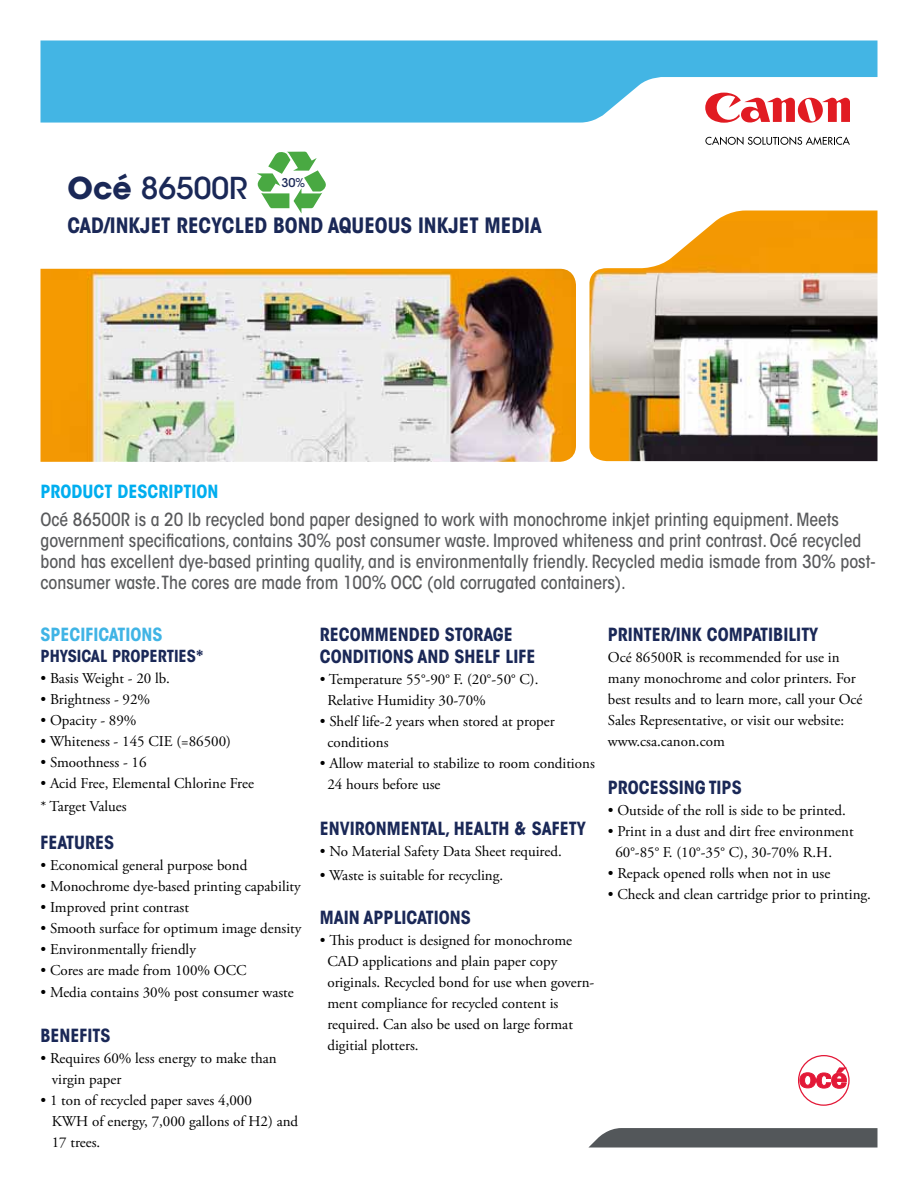
<style>
.page{position:relative;width:918px;height:1188px;background:#fff}
.page>*{position:absolute;margin:0;border:0;box-sizing:border-box;transform-origin:0 0}
.t1{font:500 30px "ITC Avant Garde Std";color:#1a2857}
.t2{font:700 condensed 21px "ITC Avant Garde Std";color:#1a2857}
.t3{font:500 condensed 18px/21px "ITC Avant Garde Std";color:#58595b}
.t4{font:700 condensed 18px/22.5px "ITC Avant Garde Std";color:#1a2857}
.t5{font:700 condensed 18px "ITC Avant Garde Std";color:#00aeef}
.t6{font:700 condensed 18px "ITC Avant Garde Std";color:#40b4e5}
.t7{font:700 condensed 16.5px "ITC Avant Garde Std";color:#1a2857}
.t8{font:15px/21px "Adobe Garamond Pro";color:#000}
.t9{font:500 12px "ITC Avant Garde Std";color:#1a2857}
.s1{font-weight:700}
</style>
<div class="page">
<svg style="left:40px;top:40px;width:838px;height:83px;fill:#43b5e4"></svg>
<svg style="left:705px;top:137px;width:145px;height:8px"></svg>
<svg style="left:705px;top:93px;width:145px;height:30px"></svg>
<svg style="left:588px;top:1128px;width:290px;height:20px"></svg>
<svg style="left:799px;top:1068px;width:49px;height:20px"></svg>
<div style="left:798px;top:1055px;width:52px;height:51px;border:1px solid #e31837;border-radius:50%"></div>
<img style="left:590px;top:211px;width:288px;height:250px">
<img style="left:40px;top:269px;width:536px;height:193px">
<svg style="left:257px;top:151px;width:69px;height:63px"></svg>
<h1 class="t1" style="left:68px;top:170px;width:182px"><span class="s1">Océ</span> 86500R</h1>
<p class="t9" style="left:281px;top:175px;width:25px">30%</p>
<h2 class="t2" style="left:68px;top:212px;width:231px">CAD/IN KJET RECYCLED BOND</h2>
<h2 class="t2" style="left:328px;top:212px;width:214px">AQUEOUS INKJ ET MEDIA</h2>
<p class="t5" style="left:40px;top:480px;width:180px">PRODUCT DESCRIPTION</p>
<p class="t3" style="left:40px;top:509px;width:837px">Océ 86500R is a 20 lb recycled bond paper designed to work with monochrome inkjet printing equipment. Meets government specifications, contains 30% post consumer waste. Improved whiteness and print contrast. Océ recycled bond has excellent dye-based printing quality, and is environmentally friendly. Recycled media ismade from 30% post&shy;consumer waste. The cores are made from 100% OCC (old corrugated containers).</p>
<p class="t6" style="left:40px;top:623px;width:87px">SPECIFICATIONS</p>
<p class="t7" style="left:40px;top:646px;width:164px">PHYSICAL PROPERTIES*</p>
<p class="t8" style="left:40px;top:669px;width:131px">• Basis Weight - 20 lb.</p>
<p class="t8" style="left:40px;top:690px;width:111px">• Brightness - 92%</p>
<p class="t8" style="left:40px;top:711px;width:98px">• Opacity - 89%</p>
<p class="t8" style="left:40px;top:732px;width:192px">• Whiteness - 145 CIE (=86500)</p>
<p class="t8" style="left:40px;top:753px;width:108px">• Smoothness - 16</p>
<p class="t8" style="left:40px;top:773px;width:215px;line-height:22.5px">• Acid Free, Elemental Chlorine Free * Target Values</p>
<p class="t4" style="left:40px;top:831px;width:75px">FEATURES</p>
<p class="t8" style="left:40px;top:855px;width:208px">• Economical general purpose bond</p>
<p class="t8" style="left:40px;top:876px;width:262px">• Monochrome dye-based printing capability</p>
<p class="t8" style="left:40px;top:897px;width:150px">• Improved print contrast</p>
<p class="t8" style="left:40px;top:918px;width:262px">• Smooth surface for optimum image density</p>
<p class="t8" style="left:40px;top:939px;width:157px">• Environmentally friendly</p>
<p class="t8" style="left:40px;top:960px;width:208px">• Cores are made from 100% OCC</p>
<p class="t8" style="left:40px;top:982px;width:255px">• Media contains 30% post consumer waste</p>
<p class="t4" style="left:40px;top:1024px;width:72px">BENEFITS</p>
<p class="t8" style="left:52px;top:1048px;width:227px;text-indent:-11px">• Requires 60% less energy to make than virgin paper</p>
<p class="t8" style="left:52px;top:1090px;width:248px;text-indent:-11px">• 1 ton of recycled paper saves 4,000<br>KWH of energy, 7,000 gallons of H2) and<br>17 trees.</p>
<p class="t4" style="left:320px;top:623px;width:217px">RECOMM ENDED STORAGE<br>CONDITIONS AND SHELF LIFE</p>
<p class="t8" style="left:327px;top:670px;width:213px;text-indent:-8px">• Temperature 55°-90° F. (20°-50° C).<br>Relative Humidity 30-70%</p>
<p class="t8" style="left:327px;top:712px;width:229px;text-indent:-8px">• Shelf life-2 years when stored at proper conditions</p>
<p class="t8" style="left:327px;top:754px;width:269px;text-indent:-8px">• Allow material to stabilize to room conditions<br>24 hours before use</p>
<p class="t4" style="left:320px;top:817px;width:267px">ENVIRONMENTAL, HEALTH &amp; SAFETY</p>
<p class="t8" style="left:320px;top:841px;width:243px">• No Material Safety Data Sheet required.</p>
<p class="t8" style="left:320px;top:865px;width:185px">• Waste is suitable for recycling.</p>
<p class="t4" style="left:320px;top:906px;width:152px">MAIN APPLICATIONS</p>
<p class="t8" style="left:327px;top:930px;width:269px;text-indent:-8px">• This product is designed for monochrome CAD applications and plain paper copy originals. Recycled bond for use when govern&shy;ment compliance for recycled content is required. Can also be used on large format digitial plotters.</p>
<p class="t4" style="left:608px;top:623px;width:212px">PRINTER/INK COMPATIBILITY</p>
<p class="t8" style="left:608px;top:647px;width:256px">Océ 86500R is recommended for use in many monochrome and color printers. For best results and to learn more, call your Océ Sales Representative, or visit our website: www.csa.canon.com</p>
<p class="t4" style="left:608px;top:776px;width:21px">PROCESSING</p>
<p class="t4" style="left:709px;top:776px;width:33px">TI PS</p>
<p class="t8" style="left:608px;top:800px;width:240px">• Outside of the roll is side to be printed.</p>
<p class="t8" style="left:615px;top:821px;width:240px;text-indent:-8px">• Print in a dust and dirt free environment<br>60°-85° F. (10°-35° C), 30-70% R.H.</p>
<p class="t8" style="left:608px;top:863px;width:224px">• Repack opened rolls when not in use</p>
<p class="t8" style="left:608px;top:884px;width:265px">• Check and clean cartridge prior to printing.</p>
</div>
